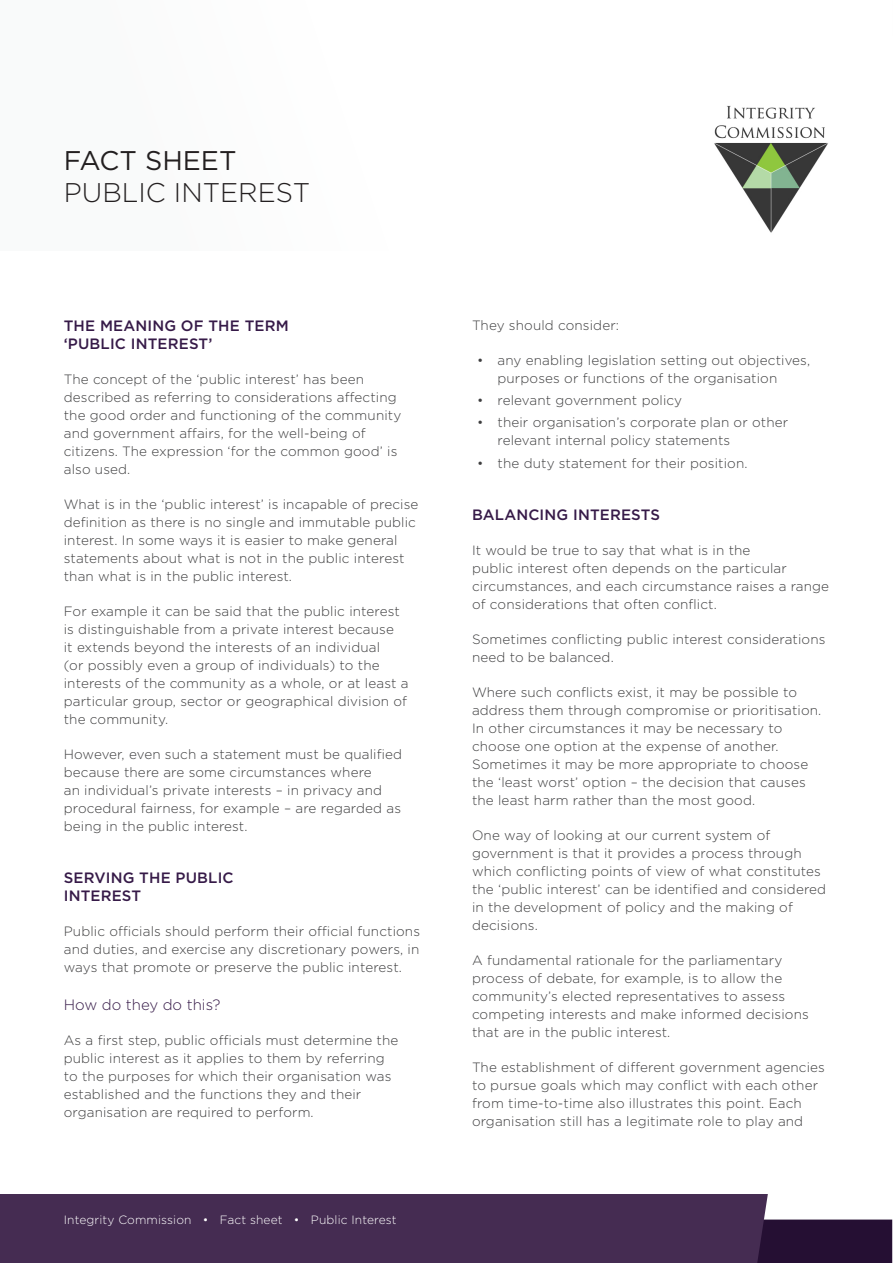
<style>
.page{position:relative;width:893px;height:1263px;background:#fff}
.page>*{position:absolute;margin:0;border:0;box-sizing:border-box;transform-origin:0 0}
.t1{font:300 27px "Gotham";color:#231f20}
.t2{font:27px "Gotham";color:#231f20}
.t3{font:500 15px/18px "Gotham";letter-spacing:.01em;color:#361a48}
.t4{font:300 15px "Gotham";color:#361a48}
.Paragraph{font:300 13.5px/18px "Gotham";letter-spacing:.01em;color:#3e3e3f}
.Paragraph-2{font:300 12px "Gotham";letter-spacing:.01em;color:#fff}
</style>
<div class="page">
<div style="left:0;top:0;width:893px;height:251px;background:#f9fafa"></div>
<div style="left:768px;top:1219px;width:124px;height:44px;background:#250f33"></div>
<div style="left:0;top:1194px;width:768px;height:69px;background:#452c52"></div>
<img style="left:714px;top:106px;width:114px;height:127px">
<p class="t2" style="left:64px;top:143px;width:174px">FACT SHEET</p>
<p class="t1" style="left:64px;top:176px;width:248px">PUBLIC INTEREST</p>
<h2 class="t3" style="left:64px;top:316px;width:227px">THE MEANING OF THE TERM ‘PUBLIC INTEREST’</h2>
<p class="Paragraph" style="left:64px;top:370px;width:339px">The concept of the ‘public interest’ has been described as referring to considerations affecting the good order and functioning of the community and government affairs, for the well-being of citizens. The expression ‘for the common good’ is also used.</p>
<p class="Paragraph" style="left:64px;top:495px;width:356px">What is in the ‘public interest’ is incapable of precise definition as there is no single and immutable public interest. In some ways it is easier to make general statements about what is not in the public interest than what is in the public interest.</p>
<p class="Paragraph" style="left:64px;top:602px;width:346px">For example it can be said that the public interest is distinguishable from a private interest because<br>it extends beyond the interests of an individual<br>(or possibly even a group of individuals) to the interests of the community as a whole, or at least a particular group, sector or geographical division of the community.</p>
<p class="Paragraph" style="left:64px;top:745px;width:340px">However, even such a statement must be qualified because there are some circumstances where<br>an individual’s private interests – in privacy and procedural fairness, for example – are regarded as being in the public interest.</p>
<h2 class="t3" style="left:64px;top:868px;width:171px">SERVING THE PUBLIC<br>INTEREST</h2>
<p class="Paragraph" style="left:64px;top:922px;width:358px;text-align:justify">Public officials should perform their official functions and duties, and exercise any discretionary powers, in ways that promote or preserve the public interest.</p>
<h3 class="t4" style="left:64px;top:995px;width:158px">How do they do this?</h3>
<p class="Paragraph" style="left:64px;top:1031px;width:336px">As a first step, public officials must determine the public interest as it applies to them by referring to the purposes for which their organisation was established and the functions they and their organisation are required to perform.</p>
<p class="Paragraph-2" style="left:64px;top:1212px;width:334px">Integrity Commission • Fact sheet • Public Interest</p>
<p class="Paragraph" style="left:472px;top:316px;width:149px">They should consider:</p>
<p class="Paragraph" style="left:497px;top:351px;width:314px;text-indent:-20px">• any enabling legislation setting out objectives, purposes or functions of the organisation</p>
<p class="Paragraph" style="left:477px;top:391px;width:206px">• relevant government policy</p>
<p class="Paragraph" style="left:497px;top:413px;width:292px;text-indent:-20px">• their organisation’s corporate plan or other relevant internal policy statements</p>
<p class="Paragraph" style="left:477px;top:453px;width:272px">• the duty statement for their position.</p>
<h2 class="t3" style="left:472px;top:505px;width:190px">BALANCING INTERESTS</h2>
<p class="Paragraph" style="left:472px;top:540px;width:359px">It would be true to say that what is in the<br>public interest often depends on the particular circumstances, and each circumstance raises a range of considerations that often conflict.</p>
<p class="Paragraph" style="left:472px;top:629px;width:355px">Sometimes conflicting public interest considerations need to be balanced.</p>
<p class="Paragraph" style="left:472px;top:682px;width:351px">Where such conflicts exist, it may be possible to address them through compromise or prioritisation.<br>In other circumstances it may be necessary to choose one option at the expense of another.<br>Sometimes it may be more appropriate to choose the ‘least worst’ option – the decision that causes the least harm rather than the most good.</p>
<p class="Paragraph" style="left:472px;top:825px;width:356px">One way of looking at our current system of government is that it provides a process through which conflicting points of view of what constitutes the ‘public interest’ can be identified and considered in the development of policy and the making of decisions.</p>
<p class="Paragraph" style="left:472px;top:950px;width:338px">A fundamental rationale for the parliamentary process of debate, for example, is to allow the community’s elected representatives to assess competing interests and make informed decisions that are in the public interest.</p>
<p class="Paragraph" style="left:472px;top:1057px;width:354px">The establishment of different government agencies to pursue goals which may conflict with each other from time-to-time also illustrates this point. Each organisation still has a legitimate role to play and</p>
</div>
